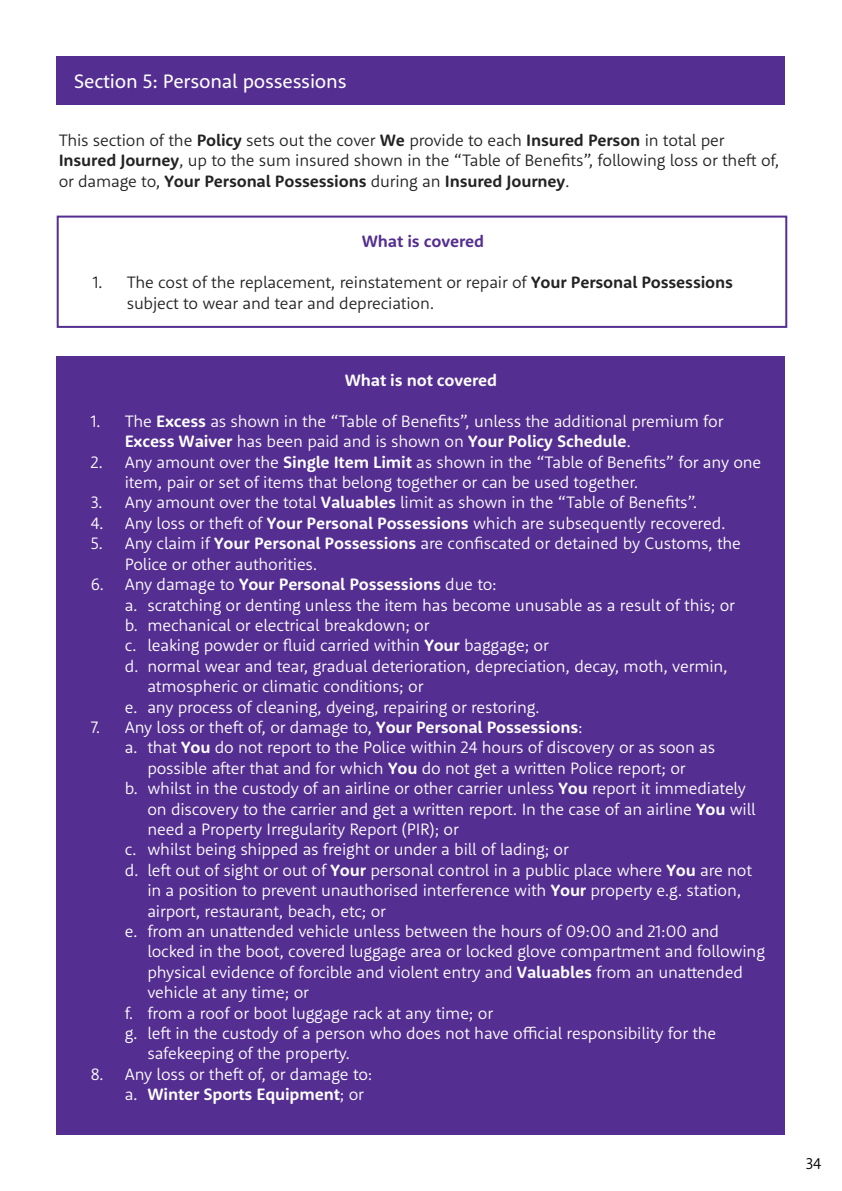
<style>
.page{position:relative;width:842px;height:1191px;background:#fff}
.page>*{position:absolute;margin:0;border:0;box-sizing:border-box;transform-origin:0 0}
.t1{font:20px "Holiday Extras Sans";letter-spacing:-.01em;color:#fff}
.t2{font:300 17px/20.4px "Holiday Extras Sans";letter-spacing:-.01em;color:#fff}
.t3{font:300 17px/20.4px "Holiday Extras Sans";letter-spacing:-.01em;color:#232323}
.t4{font:700 17px "Holiday Extras Sans";letter-spacing:-.01em;color:#fff}
.t5{font:700 17px "Holiday Extras Sans";letter-spacing:-.01em;color:#542e91}
.t6{font:300 16px "Holiday Extras Sans";color:#000}
.s1{font-weight:700}
.s2{font-weight:300}
</style>
<div class="page">
<div style="left:57px;top:57px;width:728px;height:48px;background:#542e91"></div>
<div style="left:57px;top:216px;width:730px;height:112px;border:2px solid #542e91"></div>
<div style="left:57px;top:356px;width:728px;height:778px;background:#542e91"></div>
<p class="t1" style="left:74px;top:68px;width:274px">Section 5: Personal possessions</p>
<p class="t3" style="left:59px;top:129px;width:722px">This section of the <span class="s1">Policy</span> sets out the cover <span class="s1">We</span> provide to each <span class="s1">Insured Person</span> in total per<br><span class="s1">Insured Journey</span>, up to the sum insured shown in the “Table of Benefits”, following loss or theft of, or damage to, <span class="s1">Your Personal Possessions</span> during an <span class="s1">Insured Journey</span>.</p>
<p class="t5" style="left:362px;top:230px;width:124px">What is covered</p>
<p class="t3" style="left:127px;top:272px;width:608px;text-indent:-34px">1. The cost of the replacement, reinstatement or repair of <span class="s1">Your Personal Possessions </span>subject to wear and tear and depreciation.</p>
<p class="t4" style="left:345px;top:369px;width:154px">What is not covered</p>
<p class="t2" style="left:125px;top:410px;width:600px;text-indent:-34px">1. The <span class="s1">Excess</span> as shown in the “Table of Benefits”, unless the additional premium for<br><span class="s1">Excess Waiver</span> has been paid and is shown on <span class="s1">Your Policy Schedule</span>.</p>
<p class="t2" style="left:125px;top:451px;width:638px;text-indent:-34px">2. Any amount over the <span class="s1">Single Item Limit</span> as shown in the “Table of Benefits” for any one item, pair or set of items that belong together or can be used together.</p>
<p class="t2" style="left:91px;top:492px;width:608px">3. Any amount over the total <span class="s1">Valuables</span> limit as shown in the “Table of Benefits”.</p>
<p class="t2" style="left:91px;top:512px;width:636px">4. Any loss or theft of <span class="s1">Your Personal Possessions</span> which are subsequently recovered.</p>
<p class="t2" style="left:125px;top:533px;width:618px;text-indent:-34px">5. Any claim if <span class="s1">Your Personal Possessions</span> are confiscated or detained by Customs, the<br>Police or other authorities.</p>
<p class="t4" style="left:91px;top:573px;width:408px"><span class="s2">6. Any damage to</span> Your Personal Possessions <span class="s2">due to:</span></p>
<p class="t2" style="left:125px;top:594px;width:612px">a. scratching or denting unless the item has become unusable as a result of this; or</p>
<p class="t2" style="left:125px;top:614px;width:306px">b. mechanical or electrical breakdown; or</p>
<p class="t2" style="left:125px;top:635px;width:426px">c. leaking powder or fluid carried within <span class="s1">Your</span> baggage; or</p>
<p class="t2" style="left:125px;top:655px;width:605px">d. normal wear and tear, gradual deterioration, depreciation, decay, moth, vermin,</p>
<p class="t2" style="left:147px;top:675px;width:278px">atmospheric or climatic conditions; or</p>
<p class="t2" style="left:125px;top:696px;width:417px">e. any process of cleaning, dyeing, repairing or restoring.</p>
<p class="t2" style="left:91px;top:716px;width:493px">7. Any loss or theft of, or damage to, <span class="s1">Your Personal Possessions</span>:</p>
<p class="t2" style="left:125px;top:737px;width:592px">a. that <span class="s1">You</span> do not report to the Police within 24 hours of discovery or as soon as</p>
<p class="t2" style="left:147px;top:757px;width:540px">possible after that and for which <span class="s1">You</span> do not get a written Police report; or</p>
<p class="t2" style="left:125px;top:777px;width:623px">b. whilst in the custody of an airline or other carrier unless <span class="s1">You</span> report it immediately</p>
<p class="t2" style="left:147px;top:798px;width:610px">on discovery to the carrier and get a written report. In the case of an airline <span class="s1">You</span> will</p>
<p class="t2" style="left:147px;top:818px;width:313px">need a Property Irregularity Report (PIR); or</p>
<p class="t2" style="left:125px;top:839px;width:446px">c. whilst being shipped as freight or under a bill of lading; or</p>
<p class="t2" style="left:125px;top:859px;width:629px">d. left out of sight or out of <span class="s1">Your</span> personal control in a public place where <span class="s1">You</span> are not</p>
<p class="t2" style="left:147px;top:879px;width:595px">in a position to prevent unauthorised interference with <span class="s1">Your</span> property e.g. station,</p>
<p class="t2" style="left:147px;top:900px;width:240px">airport, restaurant, beach, etc; or</p>
<p class="t2" style="left:125px;top:920px;width:596px">e. from an unattended vehicle unless between the hours of 09:00 and 21:00 and</p>
<p class="t2" style="left:147px;top:941px;width:619px">locked in the boot, covered luggage area or locked glove compartment and following</p>
<p class="t2" style="left:147px;top:961px;width:597px">physical evidence of forcible and violent entry and <span class="s1">Valuables</span> from an unattended</p>
<p class="t2" style="left:147px;top:981px;width:163px">vehicle at any time; or</p>
<p class="t2" style="left:125px;top:1002px;width:370px">f. from a roof or boot luggage rack at any time; or</p>
<p class="t2" style="left:125px;top:1022px;width:593px">g. left in the custody of a person who does not have official responsibility for the</p>
<p class="t2" style="left:147px;top:1043px;width:204px">safekeeping of the property.</p>
<p class="t2" style="left:125px;top:1063px;width:249px;text-indent:-34px">8. Any loss or theft of, or damage to: a. <span class="s1">Winter Sports Equipment</span>; or</p>
<p class="t6" style="left:806px;top:1152px;width:17px">34</p>
</div>
